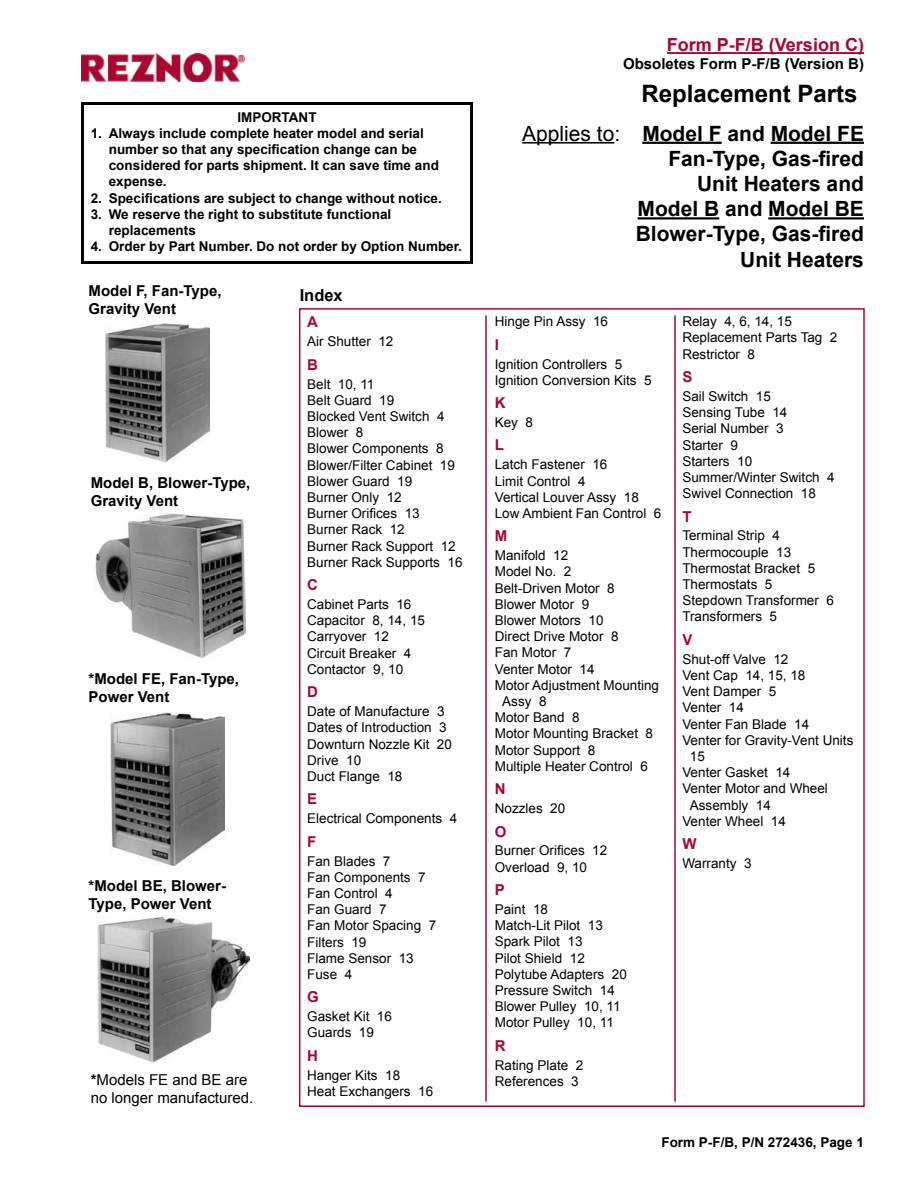
<style>
.page{position:relative;width:918px;height:1188px;background:#fff}
.page>*{position:absolute;margin:0;border:0;box-sizing:border-box;transform-origin:0 0}
.t1{font:700 24px "Arial";color:#000}
.t2{font:700 21px/25.2px "Arial";color:#000;text-align:right}
.t3{font:700 18px "Arial";color:#a90533}
.t4{font:700 16.5px "Arial";color:#000}
.t5{font:700 15px/18px "Arial";color:#000}
.t6{font:15px/18px "Arial";color:#000}
.t7{font:700 15px "Arial";color:#a90533}
.t8{font:13.5px/16.2px "Arial";color:#000}
.t9{font:700 13.5px/16.2px "Arial";color:#000}
.s1{font-weight:700}
.s2{font-weight:400}
</style>
<div class="page">
<div style="left:81px;top:102px;width:392px;height:162px;border:3px solid #000"></div>
<hr style="left:522px;top:142px;width:92px;height:2px;background:#000">
<hr style="left:642px;top:142px;width:80px;height:2px;background:#000">
<hr style="left:771px;top:142px;width:93px;height:2px;background:#000">
<hr style="left:638px;top:217px;width:81px;height:2px;background:#000">
<hr style="left:768px;top:217px;width:96px;height:2px;background:#000">
<hr style="left:667px;top:52px;width:197px;height:2px;background:#a90533">
<img style="left:95px;top:513px;width:151px;height:145px">
<img style="left:106px;top:324px;width:103px;height:138px">
<img style="left:110px;top:712px;width:115px;height:154px">
<img style="left:81px;top:54px;width:164px;height:28px">
<img style="left:97px;top:916px;width:153px;height:146px">
<hr style="left:485px;top:315px;width:2px;height:787px;background:#a90533">
<hr style="left:674px;top:315px;width:2px;height:787px;background:#a90533">
<p class="t9" style="left:237px;top:109px;width:81px">IMPORTANT</p>
<p class="t9" style="left:109px;top:125px;width:332px;text-indent:-18px">1. Always include complete heater model and serial number so that any specification change can be considered for parts shipment. It can save time and expense.</p>
<p class="t9" style="left:91px;top:190px;width:353px">2. Specifications are subject to change without notice.</p>
<p class="t9" style="left:109px;top:206px;width:284px;text-indent:-18px">3. We reserve the right to substitute functional replacements</p>
<p class="t9" style="left:91px;top:239px;width:373px">4. Order by Part Number. Do not order by Option Number.</p>
<p class="t5" style="left:89px;top:282px;width:135px">Model F, Fan-Type,<br>Gravity Vent</p>
<p class="t5" style="left:91px;top:475px;width:161px">Model B, Blower-Type,<br>Gravity Vent</p>
<p class="t5" style="left:89px;top:670px;width:152px">*Model FE, Fan-Type,<br>Power Vent</p>
<p class="t5" style="left:89px;top:877px;width:139px">*Model BE, Blower-<br>Type, Power Vent</p>
<p class="t6" style="left:91px;top:1071px;width:164px"><span class="s1">*</span>Models FE and BE are no longer manufactured.</p>
<p class="t4" style="left:300px;top:285px;width:45px">Index</p>
<p class="t7" style="left:307px;top:312px;width:12px">A</p>
<p class="t8" style="left:307px;top:334px;width:88px">Air Shutter 12</p>
<p class="t7" style="left:307px;top:354px;width:12px">B</p>
<p class="t8" style="left:307px;top:376px;width:157px">Belt 10, 11<br>Belt Guard 19<br>Blocked Vent Switch 4<br>Blower 8<br>Blower Components 8<br>Blower/Filter Cabinet 19<br>Blower Guard 19<br>Burner Only 12<br>Burner Orifices 13<br>Burner Rack 12<br>Burner Rack Support 12<br>Burner Rack Supports 16</p>
<p class="t7" style="left:307px;top:575px;width:12px">C</p>
<p class="t8" style="left:307px;top:596px;width:119px">Cabinet Parts 16<br>Capacitor 8, 14, 15<br>Carryover 12<br>Circuit Breaker 4<br>Contactor 9, 10</p>
<p class="t7" style="left:307px;top:682px;width:12px">D</p>
<p class="t8" style="left:307px;top:703px;width:146px">Date of Manufacture 3<br>Dates of Introduction 3<br>Downturn Nozzle Kit 20<br>Drive 10<br>Duct Flange 18</p>
<p class="t7" style="left:307px;top:789px;width:12px">E</p>
<p class="t8" style="left:307px;top:811px;width:152px">Electrical Components 4</p>
<p class="t7" style="left:307px;top:831px;width:11px">F</p>
<p class="t8" style="left:307px;top:853px;width:131px">Fan Blades 7<br>Fan Components 7<br>Fan Control 4<br>Fan Guard 7<br>Fan Motor Spacing 7<br>Filters 19<br>Flame Sensor 13<br>Fuse 4</p>
<p class="t7" style="left:307px;top:987px;width:13px">G</p>
<p class="t8" style="left:307px;top:1009px;width:86px">Gasket Kit 16<br>Guards 19</p>
<p class="t7" style="left:307px;top:1046px;width:12px">H</p>
<p class="t8" style="left:307px;top:1067px;width:128px">Hanger Kits 18<br>Heat Exchangers 16</p>
<h3 class="t3" style="left:667px;top:33px;width:199px">Form P-F/B (Version C)</h3>
<p class="t5" style="left:623px;top:55px;width:242px">Obsoletes Form P-F/B (Version B)</p>
<h1 class="t1" style="left:641px;top:77px;width:218px">Replacement Parts</h1>
<h2 class="t2" style="left:522px;top:121px;width:343px"><span class="s2">Applies to:</span> Model F and Model FE<br>Fan-Type, Gas-fired<br>Unit Heaters and<br>Model B and Model BE<br>Blower-Type, Gas-fired<br>Unit Heaters</h2>
<p class="t8" style="left:495px;top:314px;width:115px">Hinge Pin Assy 16</p>
<p class="t7" style="left:495px;top:334px;width:6px">I</p>
<p class="t8" style="left:495px;top:356px;width:158px">Ignition Controllers 5<br>Ignition Conversion Kits 5</p>
<p class="t7" style="left:495px;top:393px;width:12px">K</p>
<p class="t8" style="left:495px;top:414px;width:40px">Key 8</p>
<p class="t7" style="left:495px;top:435px;width:11px">L</p>
<p class="t8" style="left:495px;top:457px;width:168px">Latch Fastener 16<br>Limit Control 4<br>Vertical Louver Assy 18<br>Low Ambient Fan Control 6</p>
<p class="t7" style="left:495px;top:526px;width:14px">M</p>
<p class="t8" style="left:495px;top:548px;width:75px">Manifold 12</p>
<p class="t8" style="left:495px;top:564px;width:78px">Model No. 2</p>
<p class="t8" style="left:495px;top:580px;width:122px">Belt-Driven Motor 8</p>
<p class="t8" style="left:495px;top:596px;width:96px">Blower Motor 9</p>
<p class="t8" style="left:495px;top:612px;width:110px">Blower Motors 10</p>
<p class="t8" style="left:495px;top:629px;width:125px">Direct Drive Motor 8</p>
<p class="t8" style="left:495px;top:645px;width:78px">Fan Motor 7</p>
<p class="t8" style="left:495px;top:661px;width:101px">Venter Motor 14</p>
<p class="t8" style="left:495px;top:677px;width:166px">Motor Adjustment Mounting</p>
<p class="t8" style="left:502px;top:693px;width:46px">Assy 8</p>
<p class="t8" style="left:495px;top:710px;width:86px">Motor Band 8</p>
<p class="t8" style="left:495px;top:726px;width:160px">Motor Mounting Bracket 8</p>
<p class="t8" style="left:495px;top:742px;width:102px">Motor Support 8</p>
<p class="t8" style="left:495px;top:758px;width:155px">Multiple Heater Control 6</p>
<p class="t7" style="left:495px;top:779px;width:12px">N</p>
<p class="t8" style="left:495px;top:800px;width:72px">Nozzles 20</p>
<p class="t7" style="left:495px;top:821px;width:13px">O</p>
<p class="t8" style="left:495px;top:843px;width:114px">Burner Orifices 12<br>Overload 9, 10</p>
<p class="t7" style="left:495px;top:880px;width:12px">P</p>
<p class="t8" style="left:495px;top:901px;width:134px">Paint 18<br>Match-Lit Pilot 13<br>Spark Pilot 13<br>Pilot Shield 12<br>Polytube Adapters 20<br>Pressure Switch 14<br>Blower Pulley 10, 11<br>Motor Pulley 10, 11</p>
<p class="t7" style="left:495px;top:1036px;width:12px">R</p>
<p class="t8" style="left:495px;top:1057px;width:90px">Rating Plate 2<br>References 3</p>
<p class="t8" style="left:682px;top:314px;width:157px">Relay 4, 6, 14, 15<br>Replacement Parts Tag 2<br>Restrictor 8</p>
<p class="t7" style="left:682px;top:367px;width:12px">S</p>
<p class="t8" style="left:682px;top:388px;width:154px">Sail Switch 15<br>Sensing Tube 14<br>Serial Number 3<br>Starter 9<br>Starters 10<br>Summer/Winter Switch 4<br>Swivel Connection 18</p>
<p class="t7" style="left:682px;top:506px;width:11px">T</p>
<p class="t8" style="left:682px;top:528px;width:153px">Terminal Strip 4<br>Thermocouple 13<br>Thermostat Bracket 5<br>Thermostats 5<br>Stepdown Transformer 6<br>Transformers 5</p>
<p class="t7" style="left:682px;top:630px;width:12px">V</p>
<p class="t8" style="left:682px;top:651px;width:108px">Shut-off Valve 12</p>
<p class="t8" style="left:682px;top:667px;width:125px">Vent Cap 14, 15, 18</p>
<p class="t8" style="left:682px;top:683px;width:95px">Vent Damper 5</p>
<p class="t8" style="left:682px;top:700px;width:63px">Venter 14</p>
<p class="t8" style="left:682px;top:716px;width:128px">Venter Fan Blade 14</p>
<p class="t8" style="left:682px;top:732px;width:173px">Venter for Gravity-Vent Units</p>
<p class="t8" style="left:690px;top:748px;width:17px">15</p>
<p class="t8" style="left:682px;top:764px;width:110px">Venter Gasket 14</p>
<p class="t8" style="left:682px;top:781px;width:147px">Venter Motor and Wheel</p>
<p class="t8" style="left:690px;top:797px;width:83px">Assembly 14</p>
<p class="t8" style="left:682px;top:813px;width:105px">Venter Wheel 14</p>
<p class="t7" style="left:682px;top:834px;width:16px">W</p>
<p class="t8" style="left:682px;top:855px;width:71px">Warranty 3</p>
<p class="t9" style="left:661px;top:1135px;width:204px">Form P-F/B, P/N 272436, Page 1</p>
</div>
